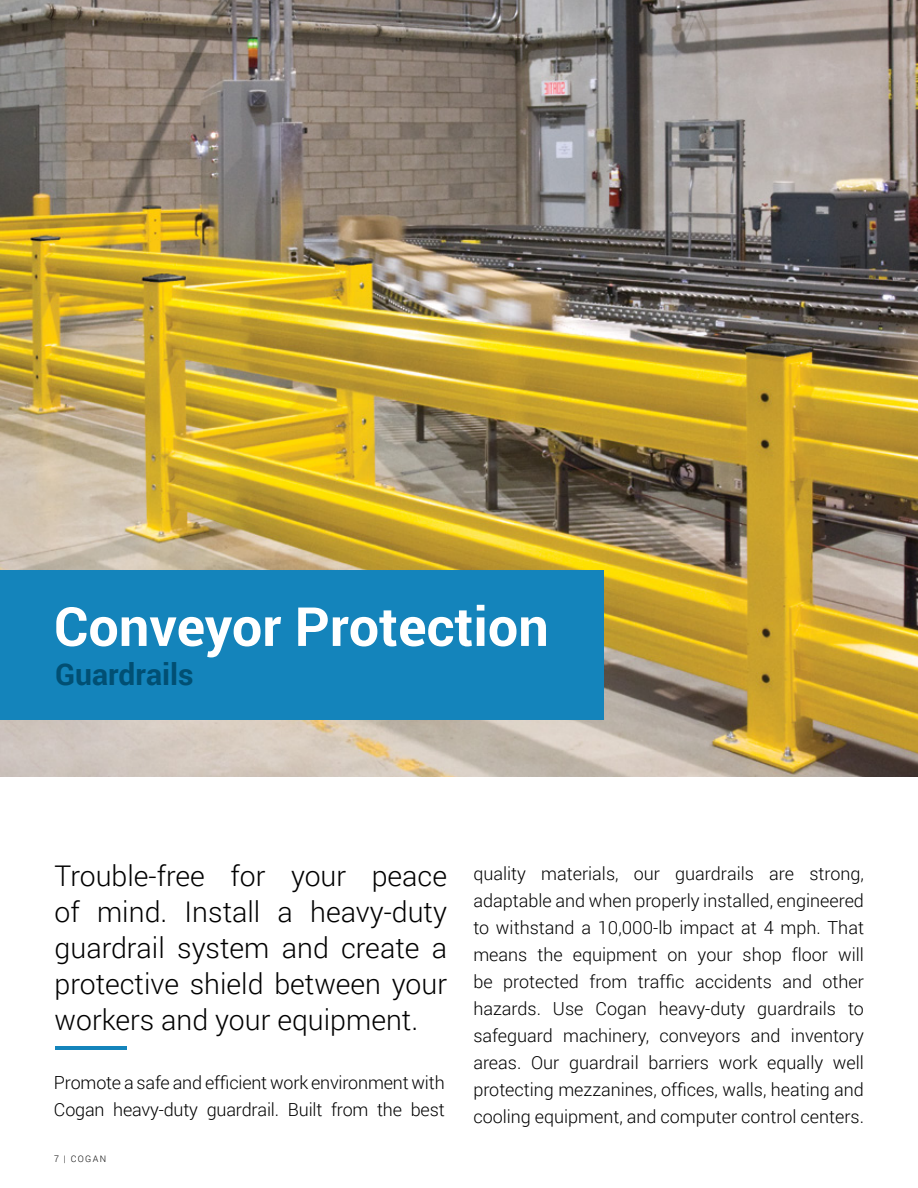
<style>
.page{position:relative;width:918px;height:1188px;background:#fff}
.page>*{position:absolute;margin:0;border:0;box-sizing:border-box;transform-origin:0 0}
.t1{font:700 54px "Roboto";color:#fff}
.t2{font:700 30px "Roboto";color:#014f73}
.t3{font:300 28.5px/36px "Roboto";color:#000;text-align:justify}
.t4{font:300 18px/27px "Roboto";letter-spacing:-.01em;color:#000;text-align:justify}
.t5{font:300 9px "Roboto";letter-spacing:.15em;color:#000}
</style>
<div class="page">
<img style="left:0;top:0;width:918px;height:777px">
<div style="left:0;top:570px;width:604px;height:150px;background:#1484bb"></div>
<hr style="left:56px;top:1047px;width:71px;height:3px;background:#1484bb">
<h1 class="t1" style="left:54px;top:589px;width:496px">Conveyor Protection</h1>
<h2 class="t2" style="left:55px;top:653px;width:140px">Guardrails</h2>
<h3 class="t3" style="left:55px;top:857px;width:394px">Trouble-free for your peace of mind. Install a heavy-duty guardrail system and create a protective shield between your workers and your equipment.</h3>
<p class="t4" style="left:54px;top:1069px;width:392px">Promote a safe and efficient work environment with<br>Cogan heavy-duty guardrail. Built from the best</p>
<p class="t5" style="left:54px;top:1153px;width:54px">7 | COGAN</p>
<p class="t4" style="left:473px;top:859px;width:392px">quality materials, our guardrails are strong, adaptable and when properly installed, engineered to withstand a 10,000-lb impact at 4 mph. That means the equipment on your shop floor will be protected from traffic accidents and other hazards. Use Cogan heavy-duty guardrails to safeguard machinery, conveyors and inventory areas. Our guardrail barriers work equally well protecting mezzanines, offices, walls, heating and cooling equipment, and computer control centers.</p>
</div>
